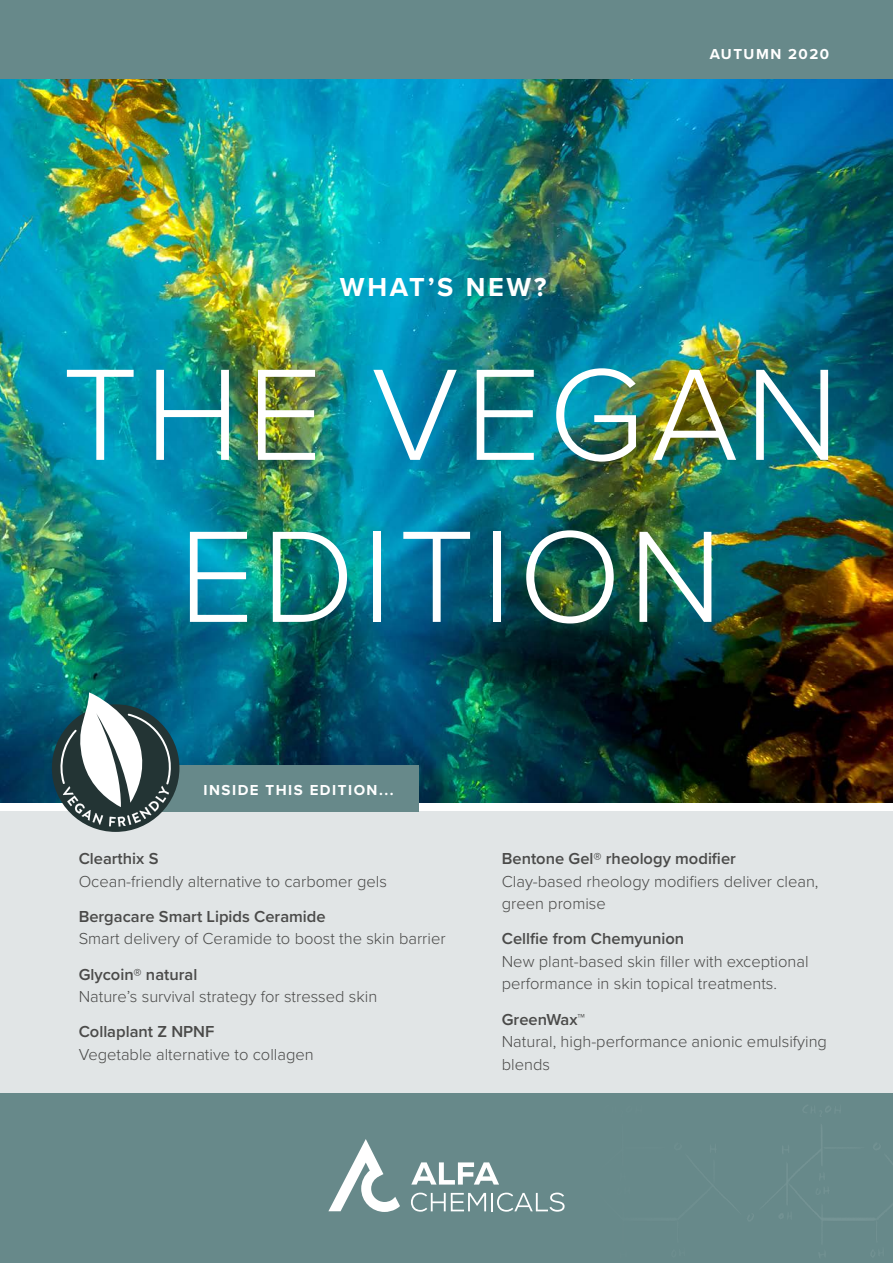
<style>
.page{position:relative;width:893px;height:1263px;background:#fff}
.page>*{position:absolute;margin:0;border:0;box-sizing:border-box;transform-origin:0 0}
.t1{font:300 135px/162px "Proxima Nova";letter-spacing:.05em;color:#fff;text-align:center}
.t2{font:700 27px "Proxima Nova";letter-spacing:.1em;color:#fff}
.t3{font:300 16.5px/22.5px "Proxima Nova";color:#4a4a49}
.t4{font:600 16.5px "Proxima Nova";color:#4a4a49}
.t5{font:700 15px "Proxima Nova";letter-spacing:.1em;color:#fff}
</style>
<div class="page">
<div style="left:0;top:0;width:893px;height:79px;background:#67898a"></div>
<div style="left:0;top:1093px;width:893px;height:170px;background:#67898a"></div>
<img style="left:748px;top:1105px;width:144px;height:151px">
<svg style="left:328px;top:1139px;width:72px;height:73px"></svg>
<svg style="left:411px;top:1162px;width:88px;height:22px"></svg>
<svg style="left:411px;top:1192px;width:154px;height:20px"></svg>
<img style="left:0;top:79px;width:893px;height:723px">
<div style="left:0;top:811px;width:893px;height:282px;background:#e1e5e6"></div>
<div style="left:79px;top:765px;width:340px;height:46px;background:#67898a"></div>
<div style="left:52px;top:704px;width:127px;height:128px;background:#233434;border-radius:50%"></div>
<svg style="left:60px;top:692px;width:111px;height:134px"></svg>
<h2 class="t2" style="left:340px;top:267px;width:208px">WHAT’S NEW?</h2>
<p class="t5" style="left:710px;top:43px;width:121px">AUTUMN 2020</p>
<h1 class="t1" style="left:62px;top:327px;width:779px">THE VEGAN<br>EDITION</h1>
<p class="t5" style="left:204px;top:779px;width:192px">INSIDE THIS EDITION...</p>
<p class="t4" style="left:79px;top:846px;width:81px">Clearthix S</p>
<p class="t3" style="left:79px;top:869px;width:310px">Ocean-friendly alternative to carbomer gels</p>
<p class="t4" style="left:79px;top:904px;width:249px">Bergacare Smart Lipids Ceramide</p>
<p class="t3" style="left:79px;top:927px;width:368px">Smart delivery of Ceramide to boost the skin barrier</p>
<p class="t4" style="left:79px;top:962px;width:120px">Glycoin® natural</p>
<p class="t3" style="left:79px;top:984px;width:300px">Nature’s survival strategy for stressed skin</p>
<p class="t4" style="left:79px;top:1019px;width:137px">Collaplant Z NPNF</p>
<p class="t3" style="left:79px;top:1042px;width:237px">Vegetable alternative to collagen</p>
<p class="t4" style="left:502px;top:846px;width:236px">Bentone Gel® rheology modifier</p>
<p class="t3" style="left:502px;top:869px;width:318px">Clay-based rheology modifiers deliver clean, green promise</p>
<p class="t4" style="left:502px;top:926px;width:184px">Cellfie from Chemyunion</p>
<p class="t3" style="left:502px;top:949px;width:308px">New plant-based skin filler with exceptional performance in skin topical treatments.</p>
<p class="t4" style="left:502px;top:1007px;width:85px">GreenWax™</p>
<p class="t3" style="left:502px;top:1029px;width:327px">Natural, high-performance anionic emulsifying blends</p>
</div>
